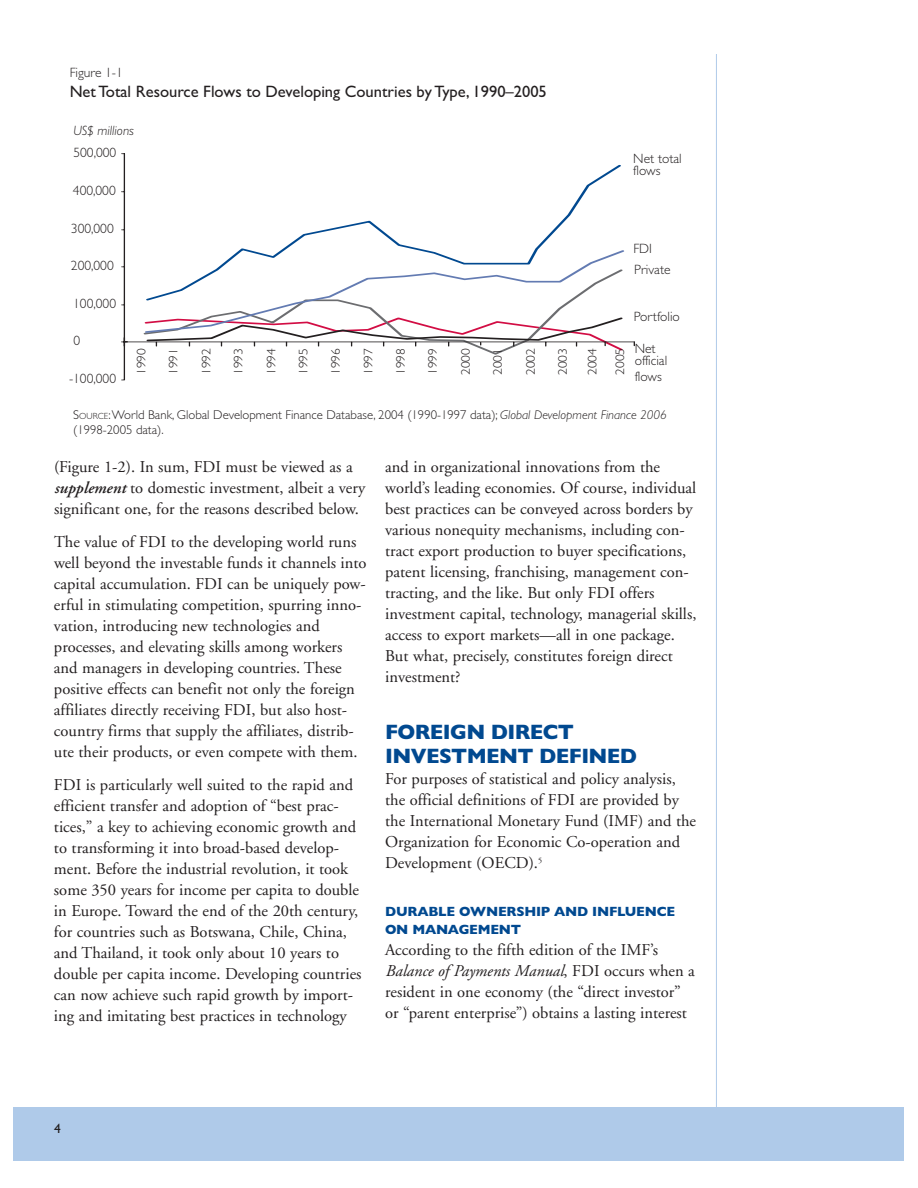
<style>
.page{position:relative;width:918px;height:1188px;background:#fff}
.page>*{position:absolute;margin:0;border:0;box-sizing:border-box;transform-origin:0 0}
.t1{font:700 21px/24px "Gill Sans";letter-spacing:-.03em;color:#014990}
.t2{font:16.5px/21px "Adobe Garamond";color:#231f20}
.t3{font:16.5px "Gill Sans";color:#231f20}
.t4{font:300 13.5px/12px "Gill Sans";color:#231f20}
.t5{font:700 13.5px/18px "Gill Sans";letter-spacing:-.02em;color:#014990}
.t6{font:italic 300 13.5px "Gill Sans";color:#231f20}
.t7{font:13.5px "Gill Sans";color:#231f20}
.t8{font:300 12.75px/15.3px "Gill Sans";color:#231f20}
.t9{font:300 12.45px "Gill Sans";color:#231f20;scale:1.09 1}
.s1{font-size:8.85px}
.s2{font-style:italic}
.s3{font-weight:600;font-style:italic}
</style>
<div class="page">
<div style="left:14px;top:1107px;width:890px;height:54px;background:#afcae9"></div>
<hr style="left:716px;top:54px;width:1px;height:1080px;background:#afcae9">
<svg style="left:121px;top:153px;width:514px;height:228px"></svg>
<svg style="left:143px;top:249px;width:484px;height:103px"></svg>
<p class="t4" style="left:70px;top:67px;width:55px">Figure 1-1</p>
<p class="t3" style="left:70px;top:82px;width:479px">Net Total Resource Flows to Developing Countries by Type, 1990–2005</p>
<p class="t6" style="left:73px;top:125px;width:62px">US$ millions</p>
<p class="t4" style="left:80px;top:146px;width:38px">00,000</p>
<p class="t4" style="left:80px;top:184px;width:38px">00,000</p>
<p class="t4" style="left:71px;top:222px;width:44px">300,000</p>
<p class="t4" style="left:78px;top:259px;width:38px">00,000</p>
<p class="t4" style="left:73px;top:297px;width:44px">100,000</p>
<p class="t4" style="left:639px;top:153px;width:44px;text-indent:-6px">Net total ows</p>
<p class="t4" style="left:641px;top:237px;width:31px;line-height:21px;text-indent:-8px">FDI rivate</p>
<p class="t4" style="left:640px;top:310px;width:41px">ortfolio</p>
<p class="t4" style="left:635px;top:342px;width:34px">Net official</p>
<p class="t4" style="left:641px;top:370px;width:23px">ows</p>
<p class="t8" style="left:73px;top:407px;width:595px;text-indent:6px"><span class="s1">OURCE</span>: World Bank, Global Development Finance Database, 2004 (1990-1997 data) <span class="s2">Global Development Finance 2006 </span>(1998-2005 data).</p>
<p class="t9" style="left:134px;top:375px;width:26px;rotate:-90deg">1990</p>
<p class="t9" style="left:166px;top:375px;width:26px;rotate:-90deg">1991</p>
<p class="t9" style="left:199px;top:375px;width:26px;rotate:-90deg">1992</p>
<p class="t9" style="left:231px;top:375px;width:26px;rotate:-90deg">1993</p>
<p class="t9" style="left:264px;top:375px;width:26px;rotate:-90deg">1994</p>
<p class="t9" style="left:296px;top:375px;width:26px;rotate:-90deg">1995</p>
<p class="t9" style="left:328px;top:375px;width:26px;rotate:-90deg">1996</p>
<p class="t9" style="left:361px;top:375px;width:26px;rotate:-90deg">1997</p>
<p class="t9" style="left:393px;top:375px;width:26px;rotate:-90deg">1998</p>
<p class="t9" style="left:425px;top:375px;width:26px;rotate:-90deg">1999</p>
<p class="t9" style="left:458px;top:375px;width:26px;rotate:-90deg">2000</p>
<p class="t9" style="left:523px;top:375px;width:26px;rotate:-90deg">2002</p>
<p class="t9" style="left:555px;top:375px;width:26px;rotate:-90deg">2003</p>
<p class="t9" style="left:585px;top:375px;width:26px;rotate:-90deg">2004</p>
<p class="t9" style="left:490px;top:375px;width:26px;rotate:-90deg">2001</p>
<p class="t9" style="left:613px;top:375px;width:26px;rotate:-90deg">2005</p>
<p class="t4" style="left:69px;top:372px;width:49px">-100,000</p>
<p class="t2" style="left:54px;top:458px;width:313px">(Figure 1-2). In sum, FDI must be viewed as a <span class="s3">supplement</span> to domestic investment, albeit a very significant one, for the reasons described below.</p>
<p class="t2" style="left:54px;top:533px;width:314px">The value of FDI to the developing world runs well beyond the investable funds it channels into capital accumulation. FDI can be uniquely pow&shy;erful in stimulating competition, spurring inno&shy;vation, introducing new technologies and processes, and elevating skills among workers and managers in developing countries. These positive effects can benefit not only the foreign affiliates directly receiving FDI, but also host&shy;country firms that supply the affiliates, distrib&shy;ute their products, or even compete with them.</p>
<p class="t2" style="left:54px;top:776px;width:309px">FDI is particularly well suited to the rapid and efficient transfer and adoption of “best prac&shy;tices,” a key to achieving economic growth and to transforming it into broad-based develop&shy;ment. Before the industrial revolution, it took some 350 years for income per capita to double in Europe. Toward the end of the 20th century, for countries such as Botswana, Chile, China, and Thailand, it took only about 10 years to double per capita income. Developing countries can now achieve such rapid growth by import&shy;ing and imitating best practices in technology</p>
<p class="t2" style="left:385px;top:458px;width:313px">and in organizational innovations from the world’s leading economies. Of course, individual best practices can be conveyed across borders by various nonequity mechanisms, including con&shy;tract export production to buyer specifications, patent licensing, franchising, management con&shy;tracting, and the like. But only FDI offers investment capital, technology, managerial skills, access to export markets—all in one package.<br>But what, precisely, constitutes foreign direct investment?</p>
<p class="t1" style="left:385px;top:720px;width:253px">FOREIGN DIRECT<br>INVESTMENT DEFINED</p>
<p class="t2" style="left:385px;top:770px;width:312px">For purposes of statistical and policy analysis, the official definitions of FDI are provided by the International Monetary Fund (IMF) and the Organization for Economic Co-operation and Development (OECD).<sup>5</sup></p>
<p class="t5" style="left:385px;top:903px;width:292px">DURABLE OWNERSHIP AND INFLUENCE<br>ON MANAGEMENT</p>
<p class="t2" style="left:385px;top:941px;width:311px">According to the fifth edition of the IMF’s <span class="s2">Balance of Payments Manual</span>, FDI occurs when a resident in one economy (the “direct investor” or “parent enterprise”) obtains a lasting interest</p>
<p class="t7" style="left:54px;top:1121px;width:8px">4</p>
</div>
